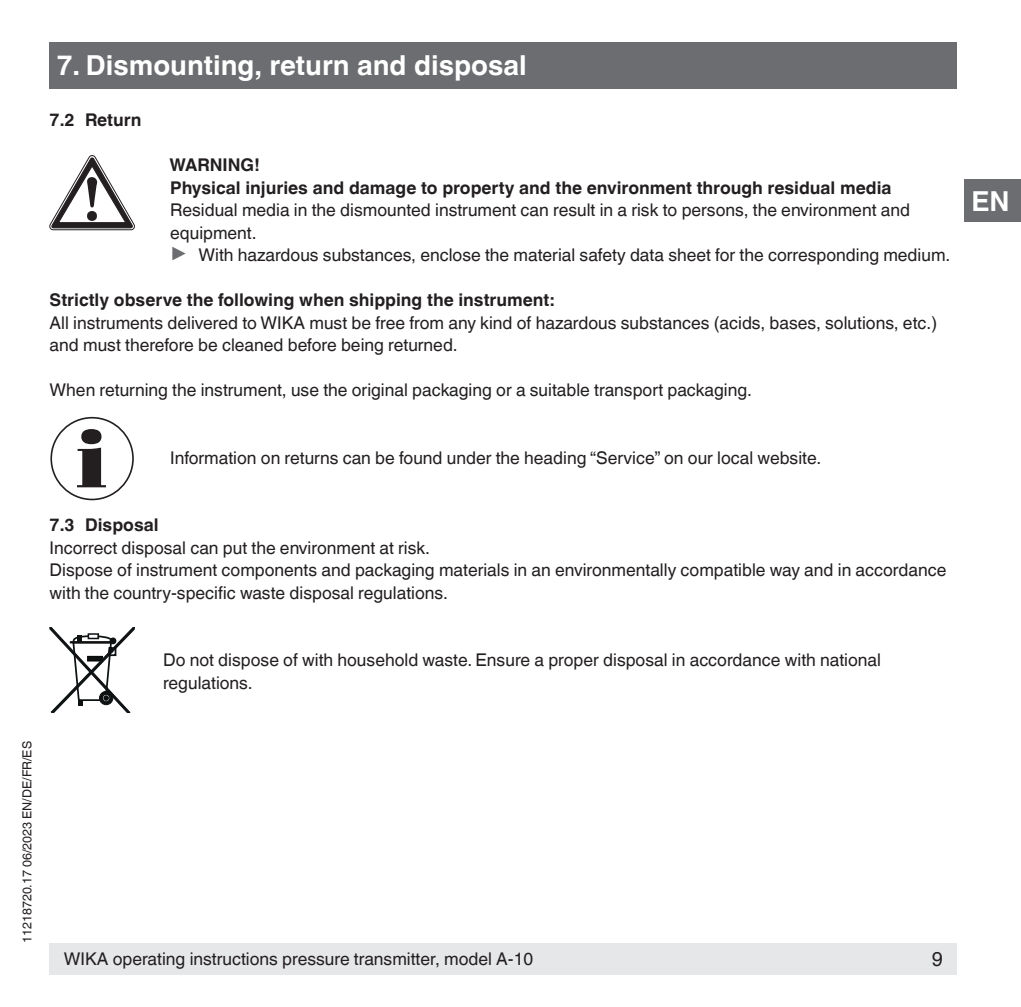
<style>
.page{position:relative;width:1021px;height:1007px;background:#fff}
.page>*{position:absolute;margin:0;border:0;box-sizing:border-box;transform-origin:0 0}
.t1{font:700 27.5px "Helvetica World";color:#fff}
.t2{font:20px "Helvetica World";color:#231f20}
.t3{font:17.5px/22.5px "Helvetica World";color:#231f20}
.t4{font:700 17.5px/22.5px "Helvetica World";color:#231f20}
.t5{font:12.5px "Helvetica World";color:#231f20}
.s1{font-size:22.25px;color:#6c6d70}
</style>
<div class="page">
<div style="left:50px;top:943px;width:907px;height:31px;background:#e6e7e9"></div>
<div style="left:50px;top:43px;width:907px;height:46px;background:#6c6d70"></div>
<div style="left:964px;top:179px;width:56px;height:43px;background:#6c6d70"></div>
<svg style="left:50px;top:155px;width:85px;height:75px"></svg>
<svg style="left:77px;top:429px;width:29px;height:58px"></svg>
<div style="left:50px;top:417px;width:84px;height:83px;border:2px solid #231f20;border-radius:50%"></div>
<svg style="left:50px;top:627px;width:85px;height:85px"></svg>
<h1 class="t1" style="left:57px;top:50px;width:471px">7. Dismounting, return and disposal</h1>
<p class="t4" style="left:50px;top:109px;width:93px">7.2 Return</p>
<p class="t4" style="left:169px;top:154px;width:723px">WARNING!<br>Physical injuries and damage to property and the environment through residual media</p>
<p class="t3" style="left:170px;top:199px;width:781px">Residual media in the dismounted instrument can result in a risk to persons, the environment and equipment.<br><span class="s1">▶</span> With hazardous substances, enclose the material safety data sheet for the corresponding medium.</p>
<p class="t4" style="left:50px;top:289px;width:506px">Strictly observe the following when shipping the instrument:</p>
<p class="t3" style="left:50px;top:311px;width:889px">All instruments delivered to WIKA must be free from any kind of hazardous substances (acids, bases, solutions, etc.) and must therefore be cleaned before being returned.</p>
<p class="t3" style="left:50px;top:379px;width:704px">When returning the instrument, use the original packaging or a suitable transport packaging.</p>
<p class="t3" style="left:170px;top:446px;width:652px">Information on returns can be found under the heading “Service” on our local website.</p>
<p class="t4" style="left:50px;top:514px;width:110px">7.3 Disposal</p>
<p class="t3" style="left:50px;top:536px;width:898px">Incorrect disposal can put the environment at risk.<br>Dispose of instrument components and packaging materials in an environmentally compatible way and in accordance with the country-specific waste disposal regulations.</p>
<p class="t5" style="left:20px;top:943px;width:203px;rotate:-90deg">11218720.17 06/2023 EN/DE/FR/ES</p>
<p class="t3" style="left:163px;top:649px;width:719px">Do not dispose of with household waste. Ensure a proper disposal in accordance with national regulations.</p>
<p class="t3" style="left:64px;top:947px;width:471px">WIKA operating instructions pressure transmitter, model A-10</p>
<p class="t2" style="left:931px;top:947px;width:13px">9</p>
<h1 class="t1" style="left:971px;top:185px;width:40px">EN</h1>
</div>
